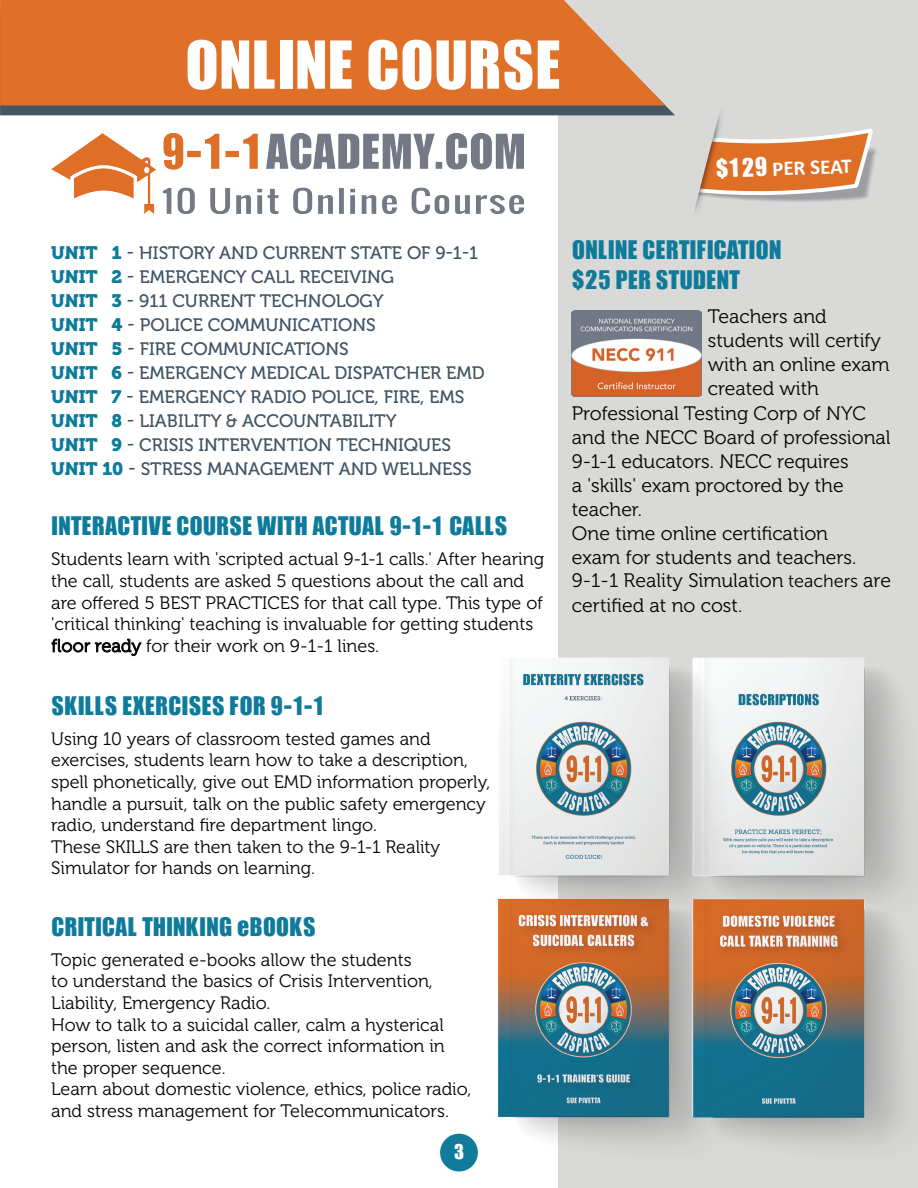
<style>
.page{position:relative;width:918px;height:1188px;background:#fff}
.page>*{position:absolute;margin:0;border:0;box-sizing:border-box;transform-origin:0 0}
.t1{font:54px "OPTI Ignite";color:#fff}
.t2{font:21px/30px "OPTI Ignite";color:#0e7b9a}
.t3{font:700 21px "Calibri";color:#fff}
.t4{font:19.5px/24px "Museo 300";color:#040503}
.t5{font:18px/21.6px "Museo 300";color:#040503}
.t6{font:18px/24px "Museo 500";color:#435464}
.t7{font:16.8px "OPTI Ignite";color:#fff}
.s1{font-family:"Museo 900";color:#0e7b9a}
.s2{font-family:"Museo Sans 300"}
.s3{font-family:"OPTI Ignite";font-weight:400}
.s4{font-family:"Museo Sans 300";font-size:18px}
</style>
<div class="page">
<div style="left:558px;top:0;width:360px;height:1188px;background:#d9d9d8"></div>
<svg style="left:0;top:105px;width:675px;height:10px;background:#4c5761"></svg>
<svg style="left:0;top:0;width:665px;height:105px;background:#df7734"></svg>
<img style="left:847px;top:657px;width:58px;height:178px">
<img style="left:440px;top:947px;width:75px;height:223px">
<img style="left:515px;top:835px;width:391px;height:309px">
<img style="left:498px;top:657px;width:349px;height:290px">
<div style="left:440px;top:1134px;width:38px;height:38px;background:#107b9a;border-radius:50%"></div>
<svg style="left:694px;top:111px;width:182px;height:101px"></svg>
<img style="left:51px;top:133px;width:472px;height:81px">
<img style="left:572px;top:310px;width:130px;height:86px">
<h1 class="t1" style="left:185px;top:24px;width:378px">ONLINE COURSE</h1>
<p class="t6" style="left:51px;top:241px;width:435px"><span class="s1">UNIT 1</span> - HISTORY AND CURRENT STATE OF 9-1-1<br><span class="s1">UNIT 2</span> - EMERGENCY CALL RECEIVING<br><span class="s1">UNIT 3</span> - 911 CURRENT TECHNOLOGY<br><span class="s1">UNIT 4</span> - POLICE COMMUNICATIONS<br><span class="s1">UNIT 5</span> - FIRE COMMUNICATIONS<br><span class="s1">UNIT 6</span> - EMERGENCY MEDICAL DISPATCHER EMD <span class="s1">UNIT 7</span> - EMERGENCY RADIO POLICE, FIRE, EMS <span class="s1">UNIT 8</span> - LIABILITY &amp; ACCOUNTABILITY<br><span class="s1">UNIT 9</span> - CRISIS INTERVENTION TECHNIQUES <span class="s1">UNIT 10</span> - STRESS MANAGEMENT AND WELLNESS</p>
<p class="t2" style="left:51px;top:511px;width:458px">INTERACTIVE COURSE WITH ACTUAL 9-1-1 CALLS</p>
<p class="t5" style="left:51px;top:549px;width:494px">Students learn with 'scripted actual 9-1-1 calls.' After hearing the call, students are asked 5 questions about the call and are offered 5 BEST PRACTICES for that call type. This type of 'critical thinking' teaching is invaluable for getting students <span class="s2">floor</span> ready for their work on 9-1-1 lines.</p>
<p class="t2" style="left:51px;top:690px;width:276px">SKILLS EXERCISES FOR 9-1-1</p>
<p class="t5" style="left:51px;top:728px;width:441px">Using 10 years of classroom tested games and exercises, students learn how to take a description, spell phonetically, give out EMD information properly, handle a pursuit, talk on the public safety emergency radio, understand fire department lingo.<br>These SKILLS are then taken to the 9-1-1 Reality Simulator for hands on learning.</p>
<p class="t2" style="left:51px;top:911px;width:266px">CRITICAL THINKING eBOOKS</p>
<p class="t5" style="left:51px;top:949px;width:422px">Topic generated e-books allow the students<br>to understand the basics of Crisis Intervention, Liability, Emergency Radio.<br>How to talk to a suicidal caller, calm a hysterical person, listen and ask the correct information in the proper sequence.<br>Learn about domestic violence, ethics, police radio, and stress management for Telecommunicators.</p>
<p class="t7" style="left:454px;top:1139px;width:12px">3</p>
<p class="t3" style="left:715px;top:156px;width:137px;rotate:-2deg"><span class="s3">$129</span> PER SEAT</p>
<p class="t2" style="left:572px;top:234px;width:211px">ONLINE CERTIFICATION $25 PER STUDENT</p>
<p class="t4" style="left:708px;top:305px;width:183px">Teachers and students will certify with an online exam created with</p>
<p class="t4" style="left:572px;top:401px;width:321px">Professional Testing Corp of NYC and the NECC Board of professional<br>9-1-1 educators. NECC requires<br>a 'skills' exam proctored by the teacher.<br>One time online certification<br>exam for students and teachers.<br>9-1-1 Reality Simulation <span class="s4">teachers</span> are certified at no cost.</p>
</div>
